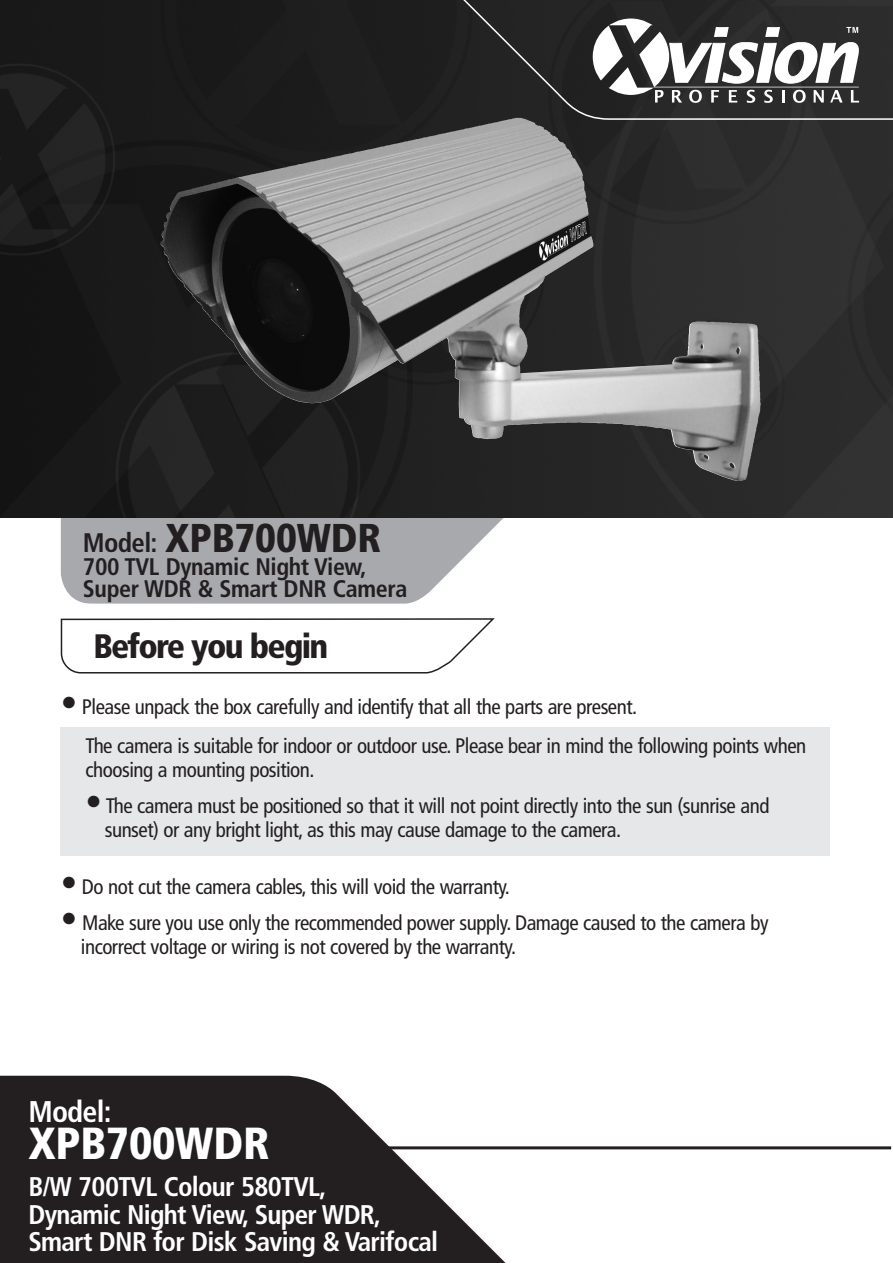
<style>
.page{position:relative;width:893px;height:1263px;background:#fff}
.page>*{position:absolute;margin:0;border:0;box-sizing:border-box;transform-origin:0 0}
.t1{font:900 condensed 45px "Frutiger";letter-spacing:-.005em;color:#fff}
.t2{font:900 condensed 40.2px "Frutiger";letter-spacing:-.005em;color:#231f20}
.t3{font:900 condensed 33.9px "Frutiger";letter-spacing:-.05em;color:#231f20}
.t4{font:700 condensed 30px "Frutiger";letter-spacing:-.025em;color:#fff}
.t5{font:700 condensed 27px/27.9px "Frutiger";letter-spacing:-.025em;color:#fff}
.t6{font:700 condensed 24px/22.5px "Frutiger";letter-spacing:-.015em;color:#231f20}
.t7{font:condensed 21px/24px "Frutiger";letter-spacing:-.025em;color:#231f20}
.s1{font-weight:700;font-size:27px}
.s2{font-size:33px}
</style>
<div class="page">
<svg style="left:61px;top:518px;width:442px;height:86px;background:#b0b1b5"></svg>
<img style="left:0;top:0;width:893px;height:518px">
<img style="left:535px;top:123px;width:51px;height:78px">
<hr style="left:305px;top:1146px;width:586px;height:3px;background:#231f20">
<svg style="left:0;top:1076px;width:522px;height:187px;fill:#231f20"></svg>
<div style="left:60px;top:727px;width:769px;height:128px;background:#e6e7e9"></div>
<svg style="left:61px;top:618px;width:434px;height:55px"></svg>
<svg style="left:444px;top:0;width:449px;height:121px;background:#2a2a2a"></svg>
<svg style="left:593px;top:19px;width:266px;height:84px"></svg>
<h2 class="t2" style="left:83px;top:522px;width:300px"><span class="s1">Model:</span> XPB700WDR</h2>
<p class="t6" style="left:83px;top:557px;width:326px">700 TVL Dynamic Night View,<br>Super WDR &amp; Smart DNR Camera</p>
<h3 class="t3" style="left:93px;top:632px;width:236px">Before you begin</h3>
<p class="t7" style="left:61px;top:696px;width:578px"><span class="s2">•</span> Please unpack the box carefully and identify that all the parts are present.</p>
<p class="t7" style="left:86px;top:735px;width:722px">The camera is suitable for indoor or outdoor use. Please bear in mind the following points when choosing a mounting position.</p>
<p class="t7" style="left:105px;top:795px;width:666px;text-indent:-19px"><span class="s2">•</span> The camera must be positioned so that it will not point directly into the sun (sunrise and sunset) or any bright light, as this may cause damage to the camera.</p>
<p class="t7" style="left:61px;top:876px;width:451px"><span class="s2">•</span> Do not cut the camera cables, this will void the warranty.</p>
<p class="t7" style="left:81px;top:912px;width:689px;text-indent:-20px"><span class="s2">•</span> Make sure you use only the recommended power supply. Damage caused to the camera by incorrect voltage or wiring is not covered by the warranty.</p>
<h3 class="t4" style="left:28px;top:1099px;width:85px">Model:</h3>
<h1 class="t1" style="left:28px;top:1125px;width:243px">XPB700WDR</h1>
<p class="t5" style="left:28px;top:1175px;width:411px">B/W 700TVL Colour 580TVL,<br>Dynamic Night View, Super WDR,<br>Smart DNR for Disk Saving &amp; Varifocal</p>
</div>
